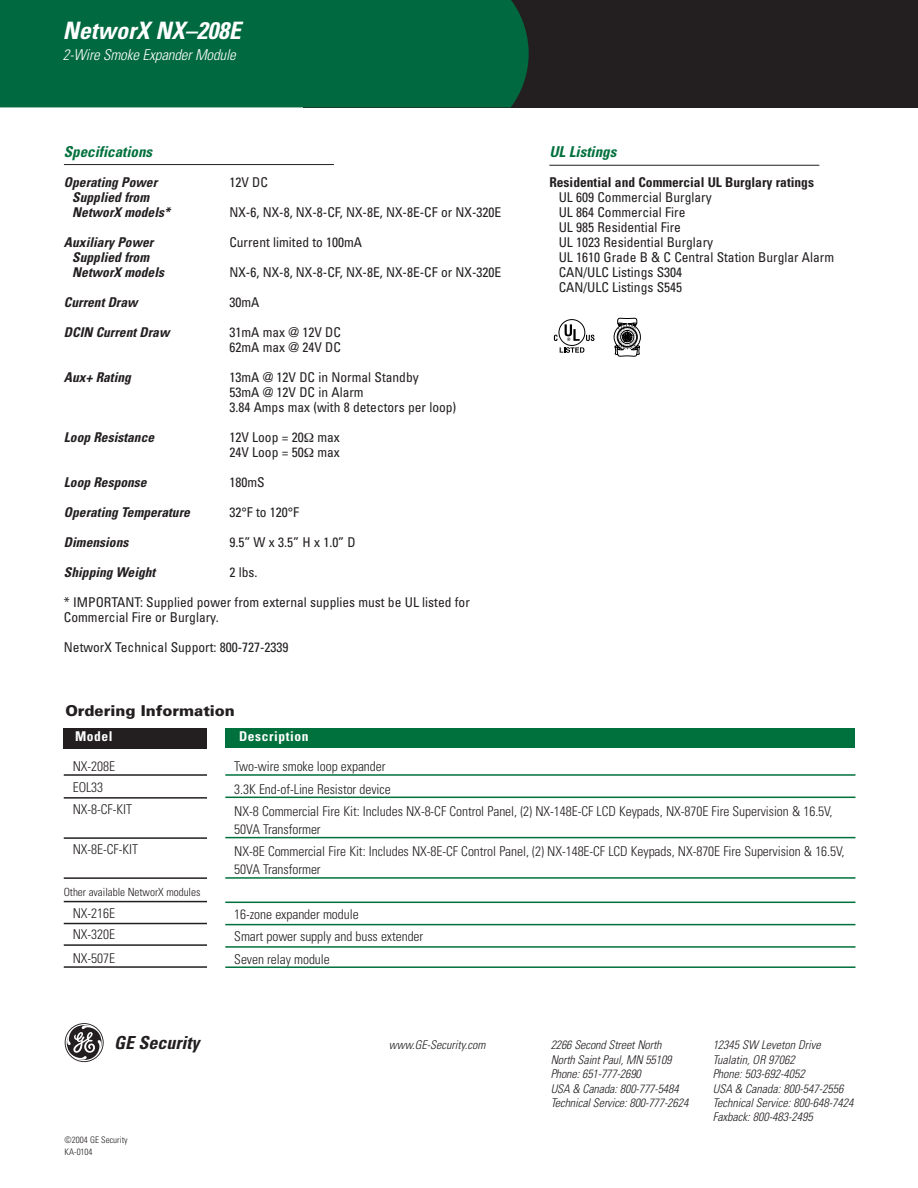
<style>
.page{position:relative;width:918px;height:1188px;background:#fff}
.page>*{position:absolute;margin:0;border:0;box-sizing:border-box;transform-origin:0 0}
.t1{font:54px "GE Logo Font";color:#231f20}
.t2{font:italic 700 condensed 24px "Univers";color:#fff}
.t3{font:italic 700 condensed 18px "Univers";color:#231f20}
.t4{font:italic 300 condensed 15px "Univers";letter-spacing:-.01em;color:#fff}
.t5{font:italic 700 condensed 15px "Univers";color:#00703c}
.t6{font:900 15px "Univers";color:#231f20}
.t7{font:condensed 13.5px/15px "Univers";color:#231f20}
.t8{font:300 condensed 13.5px/22.4px "Univers";letter-spacing:-.005em;color:#231f20}
.t9{font:italic 700 condensed 13.5px/15px "Univers";color:#231f20}
.t10{font:700 condensed 13.5px "Univers";color:#231f20}
.t11{font:700 condensed 13.5px "Univers";letter-spacing:.045em;color:#fff}
.t12{font:italic 300 condensed 12px/14.4px "Univers";color:#231f20}
.t13{font:300 condensed 11.25px "Univers";letter-spacing:-.005em;color:#231f20}
.t14{font:300 condensed 9px/12px "Univers";color:#231f20}
</style>
<div class="page">
<div style="left:303px;top:0;width:615px;height:107px;background:#231f20"></div>
<div style="left:0;top:0;width:529px;height:107px;background:#00693f"></div>
<div style="left:64px;top:728px;width:143px;height:21px;background:#231f20"></div>
<div style="left:226px;top:728px;width:629px;height:20px;background:#00703c"></div>
<hr style="left:549px;top:165px;width:270px;height:1px;background:#231f20">
<div style="left:559px;top:319px;width:26px;height:27px;border:1px solid #000;border-radius:50%"></div>
<svg style="left:565px;top:324px;width:15px;height:17px"></svg>
<svg style="left:554px;top:335px;width:4px;height:6px"></svg>
<svg style="left:560px;top:347px;width:24px;height:6px"></svg>
<svg style="left:586px;top:335px;width:8px;height:6px"></svg>
<hr style="left:225px;top:774px;width:630px;height:2px;background:#00703c">
<hr style="left:225px;top:797px;width:630px;height:1px;background:#00703c">
<hr style="left:225px;top:837px;width:630px;height:1px;background:#00703c">
<hr style="left:225px;top:877px;width:630px;height:2px;background:#00703c">
<hr style="left:225px;top:902px;width:630px;height:1px;background:#00703c">
<hr style="left:225px;top:924px;width:630px;height:1px;background:#00703c">
<hr style="left:225px;top:946px;width:630px;height:2px;background:#00703c">
<hr style="left:225px;top:966px;width:630px;height:2px;background:#00703c">
<hr style="left:64px;top:774px;width:143px;height:2px;background:#231f20">
<hr style="left:64px;top:797px;width:143px;height:2px;background:#231f20">
<hr style="left:64px;top:837px;width:143px;height:2px;background:#231f20">
<hr style="left:64px;top:877px;width:143px;height:2px;background:#231f20">
<hr style="left:64px;top:901px;width:143px;height:1px;background:#231f20">
<hr style="left:64px;top:923px;width:143px;height:1px;background:#231f20">
<hr style="left:64px;top:944px;width:143px;height:2px;background:#231f20">
<hr style="left:64px;top:966px;width:143px;height:2px;background:#231f20">
<svg style="left:614px;top:318px;width:27px;height:39px"></svg>
<hr style="left:64px;top:164px;width:270px;height:1px;background:#231f20">
<h2 class="t2" style="left:63px;top:22px;width:179px">NetworX NX–208E</h2>
<p class="t4" style="left:63px;top:49px;width:175px">2-Wire Smoke Expander Module</p>
<p class="t5" style="left:64px;top:146px;width:90px">Specifications</p>
<p class="t9" style="left:64px;top:176px;width:95px">Operating Power</p>
<p class="t7" style="left:229px;top:176px;width:40px">12V DC</p>
<p class="t9" style="left:72px;top:191px;width:99px">Supplied from<br>NetworX models*</p>
<p class="t7" style="left:229px;top:206px;width:273px">NX-6, NX-8, NX-8-CF, NX-8E, NX-8E-CF or NX-320E</p>
<p class="t9" style="left:64px;top:236px;width:91px">Auxiliary Power</p>
<p class="t7" style="left:229px;top:236px;width:134px">Current limited to 100mA</p>
<p class="t9" style="left:72px;top:251px;width:93px">Supplied from<br>NetworX models</p>
<p class="t7" style="left:229px;top:266px;width:273px">NX-6, NX-8, NX-8-CF, NX-8E, NX-8E-CF or NX-320E</p>
<p class="t9" style="left:64px;top:296px;width:75px">Current Draw</p>
<p class="t7" style="left:229px;top:296px;width:31px">30mA</p>
<p class="t9" style="left:64px;top:326px;width:107px">DCIN Current Draw</p>
<p class="t7" style="left:229px;top:326px;width:113px">31mA max @ 12V DC<br>62mA max @ 24V DC</p>
<p class="t9" style="left:64px;top:371px;width:69px">Aux+ Rating</p>
<p class="t7" style="left:229px;top:371px;width:228px">13mA @ 12V DC in Normal Standby<br>53mA @ 12V DC in Alarm<br>3.84 Amps max (with 8 detectors per loop)</p>
<p class="t9" style="left:64px;top:431px;width:92px">Loop Resistance</p>
<p class="t7" style="left:229px;top:431px;width:112px">12V Loop = 20 max<br>24V Loop = 50 max</p>
<p class="t9" style="left:64px;top:476px;width:84px">Loop Response</p>
<p class="t7" style="left:229px;top:476px;width:37px">180mS</p>
<p class="t9" style="left:64px;top:506px;width:128px">Operating Temperature</p>
<p class="t7" style="left:229px;top:506px;width:71px">32°F to 120°F</p>
<p class="t9" style="left:64px;top:536px;width:66px">Dimensions</p>
<p class="t7" style="left:229px;top:536px;width:128px">9.5” W x 3.5” H x 1.0” D</p>
<p class="t9" style="left:64px;top:566px;width:93px">Shipping Weight</p>
<p class="t7" style="left:229px;top:566px;width:30px">2 lbs.</p>
<p class="t7" style="left:64px;top:596px;width:407px">* IMPORTANT: Supplied power from external supplies must be UL listed for<br>Commercial Fire or Burglary.</p>
<p class="t7" style="left:64px;top:641px;width:226px">NetworX Technical Support: 800-727-2339</p>
<p class="t6" style="left:65px;top:705px;width:171px">Ordering Information</p>
<p class="t11" style="left:75px;top:731px;width:39px">Model</p>
<p class="t11" style="left:239px;top:731px;width:71px">Description</p>
<p class="t5" style="left:549px;top:147px;width:68px">UL Listings</p>
<p class="t10" style="left:549px;top:178px;width:266px">Residential and Commercial UL Burglary ratings</p>
<p class="t7" style="left:559px;top:191px;width:277px">UL 609 Commercial Burglary<br>UL 864 Commercial Fire<br>UL 985 Residential Fire<br>UL 1023 Residential Burglary<br>UL 1610 Grade B &amp; C Central Station Burglar Alarm<br>CAN/ULC Listings S304<br>CAN/ULC Listings S545</p>
<p class="t8" style="left:73px;top:758px;width:44px;line-height:20.9px">NX-208E<br>EOL33</p>
<p class="t8" style="left:73px;top:800px;width:61px">NX-8-CF-KIT</p>
<p class="t8" style="left:73px;top:840px;width:67px">NX-8E-CF-KIT</p>
<p class="t13" style="left:64px;top:888px;width:138px">Other available NetworX modules</p>
<p class="t8" style="left:73px;top:904px;width:44px;line-height:20.9px">NX-216E<br>NX-320E</p>
<p class="t8" style="left:73px;top:948px;width:44px">NX-507E</p>
<p class="t8" style="left:234px;top:757px;width:600px">Two-wire smoke loop expander<br>3.3K End-of-Line Resistor device<br>NX-8 Commercial Fire Kit: Includes NX-8-CF Control Panel, (2) NX-148E-CF LCD Keypads, NX-870E Fire Supervision &amp; 16.5V,</p>
<p class="t8" style="left:234px;top:819px;width:612px">50VA Transformer<br>NX-8E Commercial Fire Kit: Includes NX-8E-CF Control Panel, (2) NX-148E-CF LCD Keypads, NX-870E Fire Supervision &amp; 16.5V,</p>
<p class="t8" style="left:234px;top:860px;width:88px">50VA Transformer</p>
<p class="t8" style="left:234px;top:904px;width:190px">16-zone expander module<br>Smart power supply and buss extender<br>Seven relay module</p>
<h1 class="t1" style="left:65px;top:1012px;width:40px">g</h1>
<h3 class="t3" style="left:114px;top:1036px;width:87px">GE Security</h3>
<p class="t12" style="left:551px;top:1039px;width:139px">2266 Second Street North<br>North Saint Paul, MN 55109<br>Phone: 651-777-2690<br>USA &amp; Canada: 800-777-5484<br>Technical Service: 800-777-2624</p>
<p class="t12" style="left:389px;top:1039px;width:98px">www.GE-Security.com</p>
<p class="t12" style="left:713px;top:1039px;width:142px">12345 SW Leveton Drive<br>Tualatin, OR 97062<br>Phone: 503-692-4052<br>USA &amp; Canada: 800-547-2556<br>Technical Service: 800-648-7424<br>Faxback: 800-483-2495</p>
<p class="t14" style="left:65px;top:1135px;width:65px">©2004 GE Security<br>KA-0104</p>
</div>
